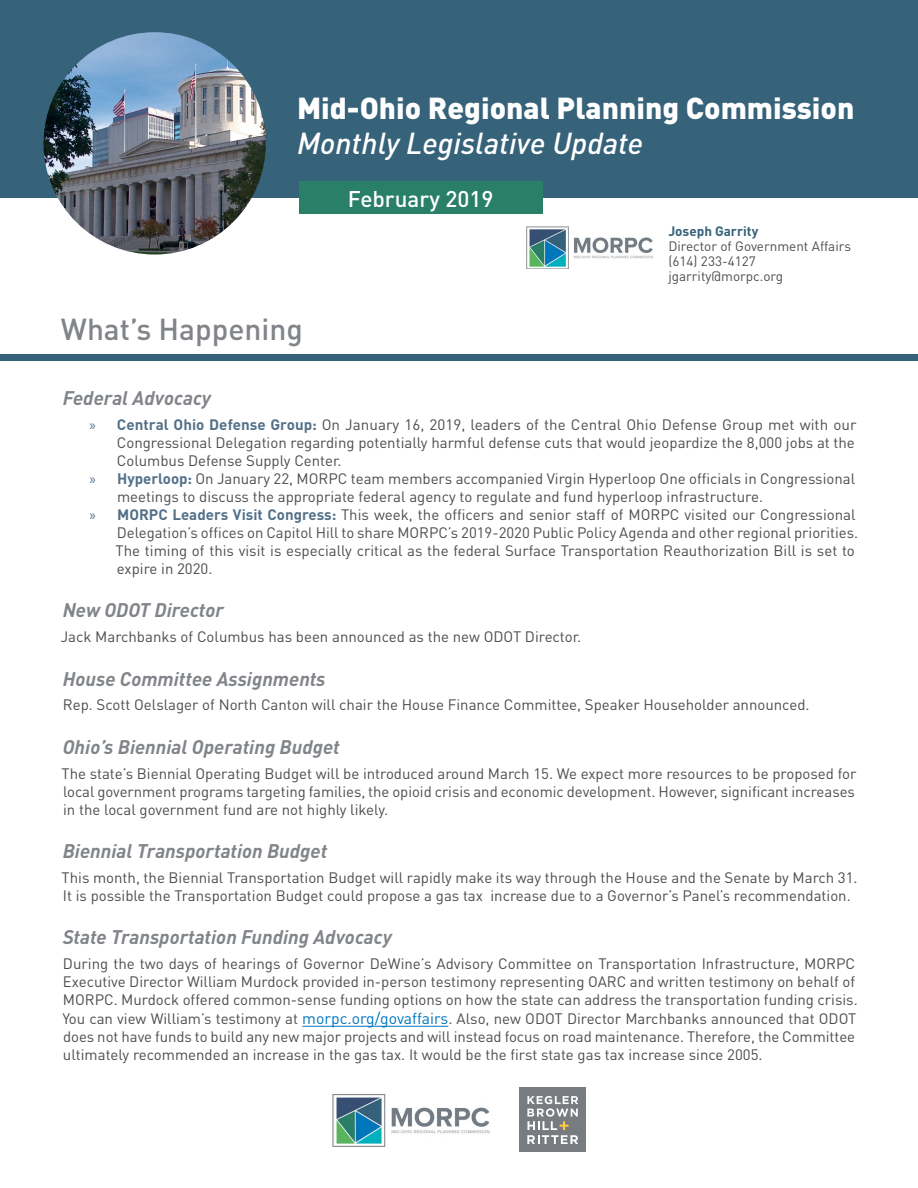
<style>
.page{position:relative;width:918px;height:1188px;background:#fff}
.page>*{position:absolute;margin:0;border:0;box-sizing:border-box;transform-origin:0 0}
.t1{font:900 30px "DIN Pro";color:#fff}
.t2{font:italic 500 30px "DIN Pro";color:#fff}
.t3{font:500 30px "DIN Pro";color:#818489}
.t4{font:500 22.5px "DIN Pro";color:#fff}
.t5{font:italic 700 19.5px "DIN Pro";color:#818489}
.t6{font:15px/18.1px "DIN Pro";color:#4d4d4f}
.t7{font:13.5px/15px "DIN Pro";color:#4d4d4f}
.t8{font:700 13.5px "DIN Pro";color:#36627a}
.s1{font-family:"Myriad Pro";color:#537088}
.s2{font-weight:700;color:#537088}
.s3{font-size:15.75px;color:#0076bd}
</style>
<div class="page">
<div style="left:520px;top:1088px;width:66px;height:64px;background:#787c81"></div>
<svg style="left:527px;top:1096px;width:51px;height:48px"></svg>
<img style="left:332px;top:1094px;width:158px;height:53px">
<div style="left:0;top:0;width:918px;height:104px;background:#36627a"></div>
<div style="left:0;top:52px;width:918px;height:146px;background:#36627a"></div>
<div style="left:299px;top:182px;width:243px;height:32px;background:#2a7f68"></div>
<hr style="left:302px;top:1026px;width:146px;height:1px;background:#0076bd">
<div style="left:0;top:354px;width:918px;height:7px;background:#36627a"></div>
<img style="left:44px;top:32px;width:222px;height:223px;border-radius:111px">
<img style="left:526px;top:226px;width:127px;height:43px">
<h1 class="t1" style="left:297px;top:88px;width:559px">Mid-Ohio Regional Planning Commission</h1>
<h1 class="t2" style="left:297px;top:119px;width:348px">Monthly Legislative Update</h1>
<h2 class="t4" style="left:348px;top:183px;width:147px">February 2019</h2>
<p class="t8" style="left:668px;top:222px;width:91px">Joseph Garrity</p>
<p class="t7" style="left:668px;top:238px;width:184px">Director of Government Affairs (614) 233-4127 jgarrity@morpc.org</p>
<h1 class="t3" style="left:61px;top:309px;width:244px">What’s Happening</h1>
<h3 class="t5" style="left:63px;top:382px;width:150px">Federal Advocacy</h3>
<p class="t6" style="left:90px;top:415px;width:768px"><span class="s1">»</span> <span class="s2">Central Ohio Defense Group:</span> On January 16, 2019, leaders of the Central Ohio Defense Group met with our</p>
<p class="t6" style="left:117px;top:433px;width:740px">Congressional Delegation regarding potentially harmful defense cuts that would jeopardize the 8,000 jobs at the</p>
<p class="t6" style="left:117px;top:451px;width:226px">Columbus Defense Supply Center.</p>
<p class="t6" style="left:90px;top:469px;width:767px"><span class="s1">»</span> <span class="s2">Hyperloop:</span> On January 22, MORPC team members accompanied Virgin Hyperloop One officials in Congressional</p>
<p class="t6" style="left:117px;top:487px;width:648px">meetings to discuss the appropriate federal agency to regulate and fund hyperloop infrastructure.</p>
<p class="t6" style="left:90px;top:505px;width:768px"><span class="s1">»</span> <span class="s2">MORPC Leaders Visit Congress:</span> This week, the officers and senior staff of MORPC visited our Congressional</p>
<p class="t6" style="left:117px;top:523px;width:743px">Delegation’s offices on Capitol Hill to share MORPC’s 2019-2020 Public Policy Agenda and other regional priorities.</p>
<p class="t6" style="left:116px;top:541px;width:741px">The timing of this visit is especially critical as the federal Surface Transportation Reauthorization Bill is set to</p>
<p class="t6" style="left:117px;top:559px;width:97px">expire in 2020.</p>
<h3 class="t5" style="left:63px;top:594px;width:163px">New ODOT Director</h3>
<p class="t6" style="left:61px;top:627px;width:522px">Jack Marchbanks of Columbus has been announced as the new ODOT Director.</p>
<h3 class="t5" style="left:63px;top:662px;width:264px">House Committee Assignments</h3>
<p class="t6" style="left:63px;top:695px;width:748px">Rep. Scott Oelslager of North Canton will chair the House Finance Committee, Speaker Householder announced.</p>
<h3 class="t5" style="left:63px;top:731px;width:279px">Ohio’s Biennial Operating Budget</h3>
<p class="t6" style="left:62px;top:764px;width:796px;text-align:justify">The state’s Biennial Operating Budget will be introduced around March 15. We expect more resources to be proposed for local government programs targeting families, the opioid crisis and economic development. However, significant increases in the local government fund are not highly likely.</p>
<h3 class="t5" style="left:63px;top:835px;width:266px">Biennial Transportation Budget</h3>
<p class="t6" style="left:62px;top:868px;width:798px">This month, the Biennial Transportation Budget will rapidly make its way through the House and the Senate by March 31.<br>It is possible the Transportation Budget could propose a gas tax increase due to a Governor’s Panel’s recommendation.</p>
<h3 class="t5" style="left:63px;top:921px;width:331px">State Transportation Funding Advocacy</h3>
<p class="t6" style="left:62px;top:954px;width:797px">During the two days of hearings of Governor DeWine’s Advisory Committee on Transportation Infrastructure, MORPC Executive Director William Murdock provided in-person testimony representing OARC and written testimony on behalf of MORPC. Murdock offered common-sense funding options on how the state can address the transportation funding crisis.<br>You can view William’s testimony at <span class="s3">morpc.org/govaffairs</span>. Also, new ODOT Director Marchbanks announced that ODOT does not have funds to build any new major projects and will instead focus on road maintenance. Therefore, the Committee ultimately recommended an increase in the gas tax. It would be the first state gas tax increase since 2005.</p>
</div>
